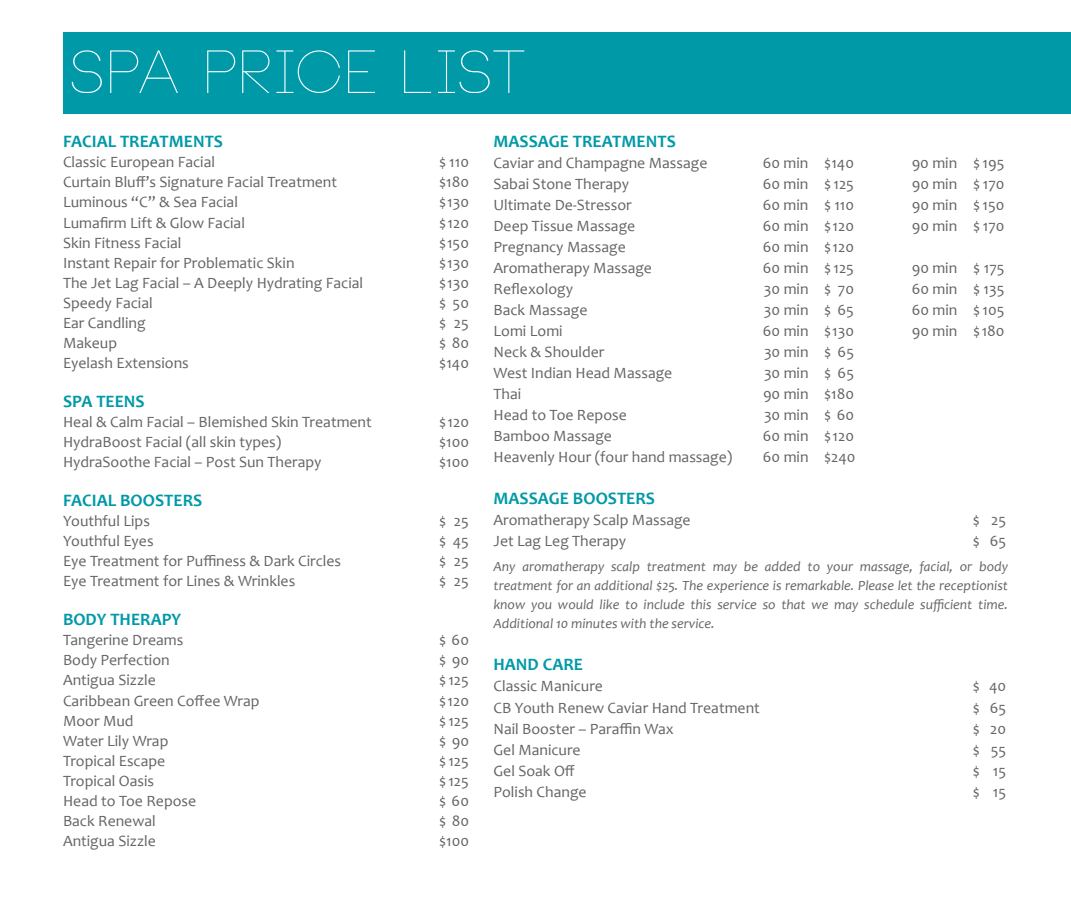
<style>
.page{position:relative;width:1071px;height:914px;background:#fff}
.page>*{position:absolute;margin:0;border:0;box-sizing:border-box;transform-origin:0 0}
.t1{font:100 59.5px "Neou";letter-spacing:.015em;color:#fff}
.t2{font:700 17.5px "Candara";color:#0099a8}
.t3{font:15.75px "Candara";color:#636466}
.t4{font:italic 14px/19.2px "Candara";color:#636466;text-align:justify}
</style>
<div class="page">
<div style="left:63px;top:32px;width:1008px;height:82px;background:#0099a8"></div>
<h1 class="t1" style="left:72px;top:42px;width:460px">SPA PRICE LIST</h1>
<p class="t2" style="left:63px;top:130px;width:162px">FACIAL TREATMENTS</p>
<p class="t3" style="left:63px;top:152px;width:154px">Classic European Facial</p>
<p class="t3" style="left:439px;top:152px;width:31px">$ 110</p>
<p class="t3" style="left:63px;top:172px;width:276px">Curtain Bluff’s Signature Facial Treatment</p>
<p class="t3" style="left:439px;top:172px;width:31px">$180</p>
<p class="t3" style="left:63px;top:192px;width:176px">Luminous “C” &amp; Sea Facial</p>
<p class="t3" style="left:439px;top:192px;width:31px">$130</p>
<p class="t3" style="left:63px;top:212px;width:183px">Lumafirm Lift &amp; Glow Facial</p>
<p class="t3" style="left:439px;top:212px;width:31px">$120</p>
<p class="t3" style="left:63px;top:233px;width:120px">Skin Fitness Facial</p>
<p class="t3" style="left:439px;top:233px;width:31px">$150</p>
<p class="t3" style="left:63px;top:253px;width:233px">Instant Repair for Problematic Skin</p>
<p class="t3" style="left:439px;top:253px;width:31px">$130</p>
<p class="t3" style="left:63px;top:273px;width:302px">The Jet Lag Facial – A Deeply Hydrating Facial</p>
<p class="t3" style="left:439px;top:273px;width:31px">$130</p>
<p class="t3" style="left:63px;top:293px;width:91px">Speedy Facial</p>
<p class="t3" style="left:439px;top:293px;width:31px">$ 50</p>
<p class="t3" style="left:63px;top:313px;width:84px">Ear Candling</p>
<p class="t3" style="left:439px;top:313px;width:31px">$ 25</p>
<p class="t3" style="left:63px;top:333px;width:56px">Makeup</p>
<p class="t3" style="left:439px;top:333px;width:31px">$ 80</p>
<p class="t3" style="left:63px;top:353px;width:127px">Eyelash Extensions</p>
<p class="t3" style="left:439px;top:353px;width:31px">$140</p>
<p class="t2" style="left:63px;top:390px;width:83px">SPA TEENS</p>
<p class="t3" style="left:63px;top:412px;width:310px">Heal &amp; Calm Facial – Blemished Skin Treatment</p>
<p class="t3" style="left:439px;top:412px;width:31px">$120</p>
<p class="t3" style="left:63px;top:432px;width:220px">HydraBoost Facial (all skin types)</p>
<p class="t3" style="left:439px;top:432px;width:31px">$100</p>
<p class="t3" style="left:63px;top:452px;width:260px">HydraSoothe Facial – Post Sun Therapy</p>
<p class="t3" style="left:439px;top:452px;width:31px">$100</p>
<p class="t2" style="left:63px;top:489px;width:141px">FACIAL BOOSTERS</p>
<p class="t3" style="left:63px;top:511px;width:88px">Youthful Lips</p>
<p class="t3" style="left:439px;top:511px;width:31px">$ 25</p>
<p class="t3" style="left:63px;top:531px;width:92px">Youthful Eyes</p>
<p class="t3" style="left:439px;top:531px;width:31px">$ 45</p>
<p class="t3" style="left:63px;top:551px;width:280px">Eye Treatment for Puffiness &amp; Dark Circles</p>
<p class="t3" style="left:439px;top:551px;width:31px">$ 25</p>
<p class="t3" style="left:63px;top:571px;width:234px">Eye Treatment for Lines &amp; Wrinkles</p>
<p class="t3" style="left:439px;top:571px;width:31px">$ 25</p>
<p class="t2" style="left:63px;top:608px;width:120px">BODY THERAPY</p>
<p class="t3" style="left:63px;top:630px;width:122px">Tangerine Dreams</p>
<p class="t3" style="left:439px;top:630px;width:31px">$ 60</p>
<p class="t3" style="left:63px;top:650px;width:108px">Body Perfection</p>
<p class="t3" style="left:439px;top:650px;width:31px">$ 90</p>
<p class="t3" style="left:63px;top:670px;width:94px">Antigua Sizzle</p>
<p class="t3" style="left:439px;top:670px;width:31px">$ 125</p>
<p class="t3" style="left:63px;top:690px;width:198px">Caribbean Green Coffee Wrap</p>
<p class="t3" style="left:439px;top:690px;width:31px">$120</p>
<p class="t3" style="left:63px;top:710px;width:72px">Moor Mud</p>
<p class="t3" style="left:439px;top:710px;width:31px">$ 125</p>
<p class="t3" style="left:63px;top:730px;width:107px">Water Lily Wrap</p>
<p class="t3" style="left:439px;top:730px;width:31px">$ 90</p>
<p class="t3" style="left:63px;top:751px;width:104px">Tropical Escape</p>
<p class="t3" style="left:439px;top:751px;width:31px">$ 125</p>
<p class="t3" style="left:63px;top:771px;width:93px">Tropical Oasis</p>
<p class="t3" style="left:439px;top:771px;width:31px">$ 125</p>
<p class="t3" style="left:63px;top:791px;width:135px">Head to Toe Repose</p>
<p class="t3" style="left:439px;top:791px;width:31px">$ 60</p>
<p class="t3" style="left:63px;top:811px;width:94px">Back Renewal</p>
<p class="t3" style="left:439px;top:811px;width:31px">$ 80</p>
<p class="t3" style="left:63px;top:831px;width:94px">Antigua Sizzle</p>
<p class="t3" style="left:439px;top:831px;width:31px">$100</p>
<p class="t2" style="left:494px;top:130px;width:184px">MASSAGE TREATMENTS</p>
<p class="t3" style="left:494px;top:153px;width:215px">Caviar and Champagne Massage</p>
<p class="t3" style="left:763px;top:153px;width:93px">60 min $140</p>
<p class="t3" style="left:912px;top:153px;width:94px">90 min $ 195</p>
<p class="t3" style="left:494px;top:174px;width:137px">Sabai Stone Therapy</p>
<p class="t3" style="left:763px;top:174px;width:93px">60 min $ 125</p>
<p class="t3" style="left:912px;top:174px;width:94px">90 min $ 170</p>
<p class="t3" style="left:494px;top:195px;width:140px">Ultimate De-Stressor</p>
<p class="t3" style="left:763px;top:195px;width:93px">60 min $ 110</p>
<p class="t3" style="left:912px;top:195px;width:94px">90 min $ 150</p>
<p class="t3" style="left:494px;top:216px;width:143px">Deep Tissue Massage</p>
<p class="t3" style="left:763px;top:216px;width:93px">60 min $120</p>
<p class="t3" style="left:912px;top:216px;width:94px">90 min $ 170</p>
<p class="t3" style="left:494px;top:237px;width:134px">Pregnancy Massage</p>
<p class="t3" style="left:763px;top:237px;width:93px">60 min $120</p>
<p class="t3" style="left:494px;top:258px;width:160px">Aromatherapy Massage</p>
<p class="t3" style="left:763px;top:258px;width:93px">60 min $ 125</p>
<p class="t3" style="left:912px;top:258px;width:94px">90 min $ 175</p>
<p class="t3" style="left:494px;top:279px;width:81px">Reflexology</p>
<p class="t3" style="left:764px;top:279px;width:92px">30 min $ 70</p>
<p class="t3" style="left:912px;top:279px;width:94px">60 min $ 135</p>
<p class="t3" style="left:494px;top:300px;width:95px">Back Massage</p>
<p class="t3" style="left:764px;top:300px;width:92px">30 min $ 65</p>
<p class="t3" style="left:912px;top:300px;width:94px">60 min $ 105</p>
<p class="t3" style="left:494px;top:321px;width:71px">Lomi Lomi</p>
<p class="t3" style="left:763px;top:321px;width:93px">60 min $130</p>
<p class="t3" style="left:912px;top:321px;width:94px">90 min $180</p>
<p class="t3" style="left:494px;top:342px;width:112px">Neck &amp; Shoulder</p>
<p class="t3" style="left:764px;top:342px;width:92px">30 min $ 65</p>
<p class="t3" style="left:494px;top:363px;width:180px">West Indian Head Massage</p>
<p class="t3" style="left:764px;top:363px;width:92px">30 min $ 65</p>
<p class="t3" style="left:494px;top:384px;width:29px">Thai</p>
<p class="t3" style="left:763px;top:384px;width:93px">90 min $180</p>
<p class="t3" style="left:494px;top:405px;width:135px">Head to Toe Repose</p>
<p class="t3" style="left:764px;top:405px;width:92px">30 min $ 60</p>
<p class="t3" style="left:494px;top:426px;width:120px">Bamboo Massage</p>
<p class="t3" style="left:763px;top:426px;width:93px">60 min $120</p>
<p class="t3" style="left:494px;top:447px;width:240px">Heavenly Hour (four hand massage)</p>
<p class="t3" style="left:763px;top:447px;width:94px">60 min $240</p>
<p class="t2" style="left:494px;top:487px;width:163px">MASSAGE BOOSTERS</p>
<p class="t3" style="left:494px;top:510px;width:199px">Aromatherapy Scalp Massage</p>
<p class="t3" style="left:973px;top:510px;width:35px">$ 25</p>
<p class="t3" style="left:494px;top:531px;width:134px">Jet Lag Leg Therapy</p>
<p class="t3" style="left:973px;top:531px;width:35px">$ 65</p>
<p class="t4" style="left:494px;top:556px;width:516px">Any aromatherapy scalp treatment may be added to your massage, facial, or body treatment for an additional $25. The experience is remarkable. Please let the receptionist know you would like to include this service so that we may schedule sufficient time.<br>Additional 10 minutes with the service.</p>
<p class="t2" style="left:494px;top:653px;width:91px">HAND CARE</p>
<p class="t3" style="left:494px;top:676px;width:111px">Classic Manicure</p>
<p class="t3" style="left:973px;top:676px;width:35px">$ 40</p>
<p class="t3" style="left:494px;top:697px;width:268px">CB Youth Renew Caviar Hand Treatment</p>
<p class="t3" style="left:973px;top:697px;width:35px">$ 65</p>
<p class="t3" style="left:493px;top:718px;width:182px">Nail Booster – Paraffin Wax</p>
<p class="t3" style="left:973px;top:718px;width:35px">$ 20</p>
<p class="t3" style="left:493px;top:739px;width:89px">Gel Manicure</p>
<p class="t3" style="left:973px;top:739px;width:35px">$ 55</p>
<p class="t3" style="left:493px;top:760px;width:83px">Gel Soak Off</p>
<p class="t3" style="left:973px;top:760px;width:35px">$ 15</p>
<p class="t3" style="left:493px;top:781px;width:95px">Polish Change</p>
<p class="t3" style="left:973px;top:781px;width:35px">$ 15</p>
</div>
